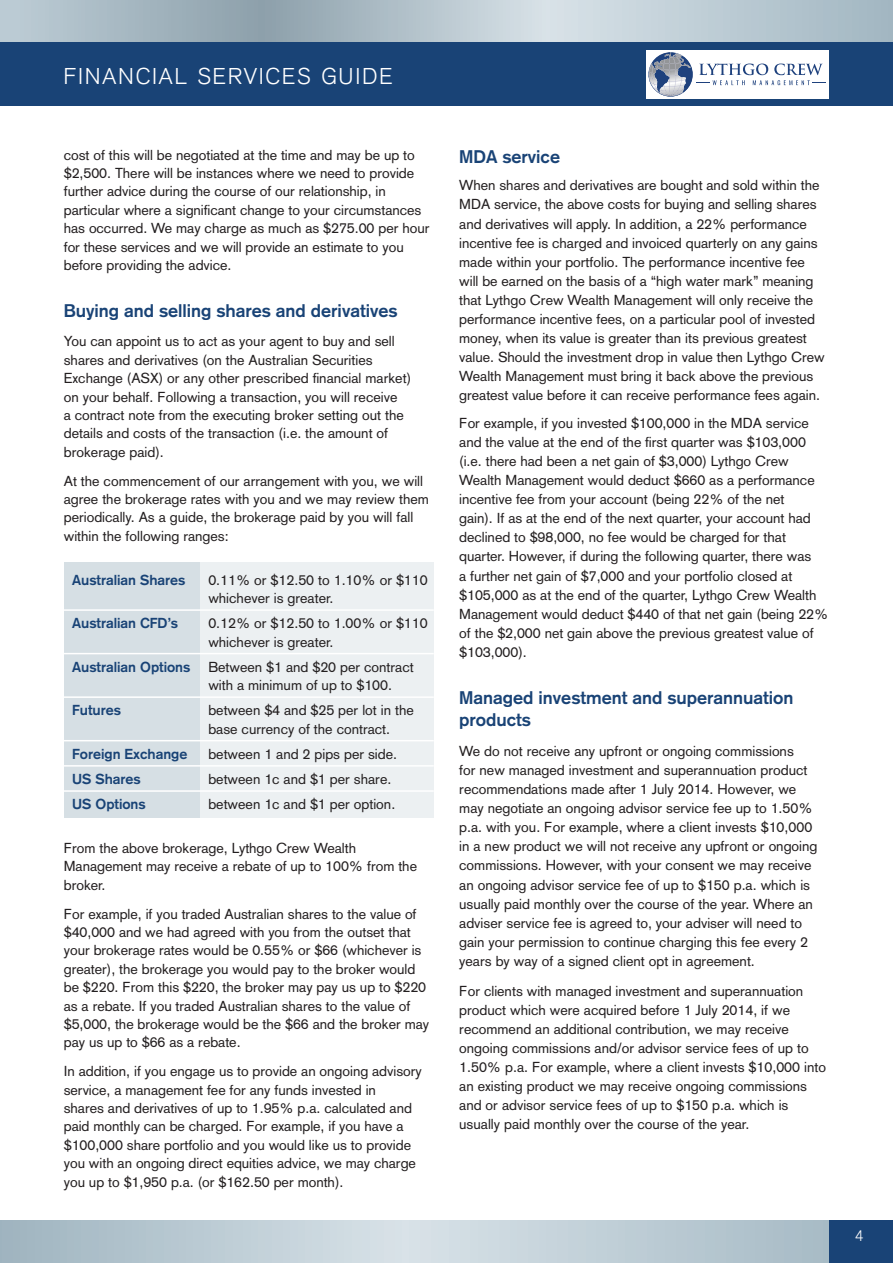
<style>
.page{position:relative;width:893px;height:1263px;background:#fff}
.page>*{position:absolute;margin:0;border:0;box-sizing:border-box;transform-origin:0 0}
.t1{font:300 22.5px "Akzidenz Grotesk";letter-spacing:.08em;color:#fff}
.t2{font:700 18px/21.9px "Akzidenz Grotesk";color:#194376}
.t3{font:300 15px "Akzidenz Grotesk";color:#fff}
.t4{font:14.25px/19px "Akzidenz Grotesk";color:#231f20}
.t5{font:700 14.25px "Akzidenz Grotesk";color:#194376}
</style>
<div class="page">
<svg style="left:0;top:0;width:893px;height:43px;background:#aebfc9"></svg>
<div style="left:0;top:43px;width:893px;height:63px;background:#194376"></div>
<svg style="left:0;top:1220px;width:829px;height:43px;background:#bdccd5"></svg>
<div style="left:829px;top:1220px;width:64px;height:43px;background:#194376"></div>
<div style="left:646px;top:50px;width:183px;height:49px;background:#fff"></div>
<svg style="left:648px;top:52px;width:177px;height:45px"></svg>
<div style="left:64px;top:563px;width:370px;height:255px;background:#d6dfe4"></div>
<div style="left:200px;top:563px;width:234px;height:255px;background:#ecf0f2"></div>
<hr style="left:64px;top:609px;width:370px;height:2px;background:#fff">
<hr style="left:64px;top:653px;width:370px;height:1px;background:#fff">
<hr style="left:64px;top:696px;width:370px;height:2px;background:#fff">
<hr style="left:64px;top:740px;width:370px;height:1px;background:#fff">
<hr style="left:64px;top:765px;width:370px;height:2px;background:#fff">
<hr style="left:64px;top:790px;width:370px;height:2px;background:#fff">
<h1 class="t1" style="left:64px;top:63px;width:330px">FINANCIAL SERVICES GUIDE</h1>
<p class="t4" style="left:64px;top:146px;width:367px;line-height:18.3px">cost of this will be negotiated at the time and may be up to $2,500. There will be instances where we need to provide further advice during the course of our relationship, in particular where a significant change to your circumstances has occurred. We may charge as much as $275.00 per hour for these services and we will provide an estimate to you before providing the advice.</p>
<p class="t2" style="left:64px;top:300px;width:335px">Buying and selling shares and derivatives</p>
<p class="t4" style="left:64px;top:332px;width:349px;line-height:18.3px">You can appoint us to act as your agent to buy and sell shares and derivatives (on the Australian Securities Exchange (ASX) or any other prescribed financial market) on your behalf. Following a transaction, you will receive<br>a contract note from the executing broker setting out the details and costs of the transaction (i.e. the amount of brokerage paid).</p>
<p class="t4" style="left:64px;top:471px;width:367px;line-height:18.3px">At the commencement of our arrangement with you, we will agree the brokerage rates with you and we may review them periodically. As a guide, the brokerage paid by you will fall within the following ranges:</p>
<p class="t5" style="left:72px;top:571px;width:115px">Australian Shares</p>
<p class="t4" style="left:208px;top:570px;width:221px;line-height:18.3px">0.11% or $12.50 to 1.10% or $110 whichever is greater.</p>
<p class="t5" style="left:72px;top:615px;width:107px">Australian CFD’s</p>
<p class="t4" style="left:208px;top:614px;width:221px;line-height:18.3px">0.12% or $12.50 to 1.00% or $110 whichever is greater.</p>
<p class="t5" style="left:72px;top:658px;width:120px">Australian Options</p>
<p class="t4" style="left:208px;top:657px;width:207px;line-height:18.3px">Between $1 and $20 per contract with a minimum of up to $100.</p>
<p class="t5" style="left:72px;top:702px;width:50px">Futures</p>
<p class="t4" style="left:208px;top:701px;width:207px;line-height:18.3px">between $4 and $25 per lot in the base currency of the contract.</p>
<p class="t5" style="left:72px;top:745px;width:117px">Foreign Exchange</p>
<p class="t4" style="left:208px;top:744px;width:190px">between 1 and 2 pips per side.</p>
<p class="t5" style="left:72px;top:770px;width:70px">US Shares</p>
<p class="t4" style="left:208px;top:769px;width:184px">between 1c and $1 per share.</p>
<p class="t5" style="left:72px;top:796px;width:75px">US Options</p>
<p class="t4" style="left:208px;top:794px;width:188px">between 1c and $1 per option.</p>
<p class="t4" style="left:64px;top:839px;width:355px;line-height:18.3px">From the above brokerage, Lythgo Crew Wealth<br>Management may receive a rebate of up to 100% from the broker.</p>
<p class="t4" style="left:64px;top:904px;width:367px;line-height:18.3px">For example, if you traded Australian shares to the value of $40,000 and we had agreed with you from the outset that your brokerage rates would be 0.55% or $66 (whichever is greater), the brokerage you would pay to the broker would be $220. From this $220, the broker may pay us up to $220 as a rebate. If you traded Australian shares to the value of $5,000, the brokerage would be the $66 and the broker may pay us up to $66 as a rebate.</p>
<p class="t4" style="left:64px;top:1062px;width:360px;line-height:18.3px">In addition, if you engage us to provide an ongoing advisory service, a management fee for any funds invested in<br>shares and derivatives of up to 1.95% p.a. calculated and paid monthly can be charged. For example, if you have a $100,000 share portfolio and you would like us to provide you with an ongoing direct equities advice, we may charge you up to $1,950 p.a. (or $162.50 per month).</p>
<p class="t2" style="left:459px;top:145px;width:102px">MDA service</p>
<p class="t4" style="left:459px;top:176px;width:367px">When shares and derivatives are bought and sold within the MDA service, the above costs for buying and selling shares and derivatives will apply. In addition, a 22% performance incentive fee is charged and invoiced quarterly on any gains made within your portfolio. The performance incentive fee will be earned on the basis of a “high water mark” meaning that Lythgo Crew Wealth Management will only receive the performance incentive fees, on a particular pool of invested money, when its value is greater than its previous greatest value. Should the investment drop in value then Lythgo Crew Wealth Management must bring it back above the previous greatest value before it can receive performance fees again.</p>
<p class="t4" style="left:459px;top:413px;width:371px">For example, if you invested $100,000 in the MDA service and the value at the end of the first quarter was $103,000 (i.e. there had been a net gain of $3,000) Lythgo Crew Wealth Management would deduct $660 as a performance incentive fee from your account (being 22% of the net<br>gain). If as at the end of the next quarter, your account had declined to $98,000, no fee would be charged for that quarter. However, if during the following quarter, there was<br>a further net gain of $7,000 and your portfolio closed at $105,000 as at the end of the quarter, Lythgo Crew Wealth Management would deduct $440 of that net gain (being 22% of the $2,000 net gain above the previous greatest value of $103,000).</p>
<p class="t2" style="left:459px;top:687px;width:336px">Managed investment and superannuation products</p>
<p class="t4" style="left:459px;top:741px;width:360px">We do not receive any upfront or ongoing commissions<br>for new managed investment and superannuation product recommendations made after 1 July 2014. However, we may negotiate an ongoing advisor service fee up to 1.50% p.a. with you. For example, where a client invests $10,000 in a new product we will not receive any upfront or ongoing commissions. However, with your consent we may receive an ongoing advisor service fee of up to $150 p.a. which is usually paid monthly over the course of the year. Where an adviser service fee is agreed to, your adviser will need to gain your permission to continue charging this fee every 2 years by way of a signed client opt in agreement.</p>
<p class="t4" style="left:459px;top:981px;width:368px">For clients with managed investment and superannuation product which were acquired before 1 July 2014, if we recommend an additional contribution, we may receive ongoing commissions and/or advisor service fees of up to 1.50% p.a. For example, where a client invests $10,000 into an existing product we may receive ongoing commissions and or advisor service fees of up to $150 p.a. which is usually paid monthly over the course of the year.</p>
<p class="t3" style="left:855px;top:1227px;width:10px">4</p>
</div>
